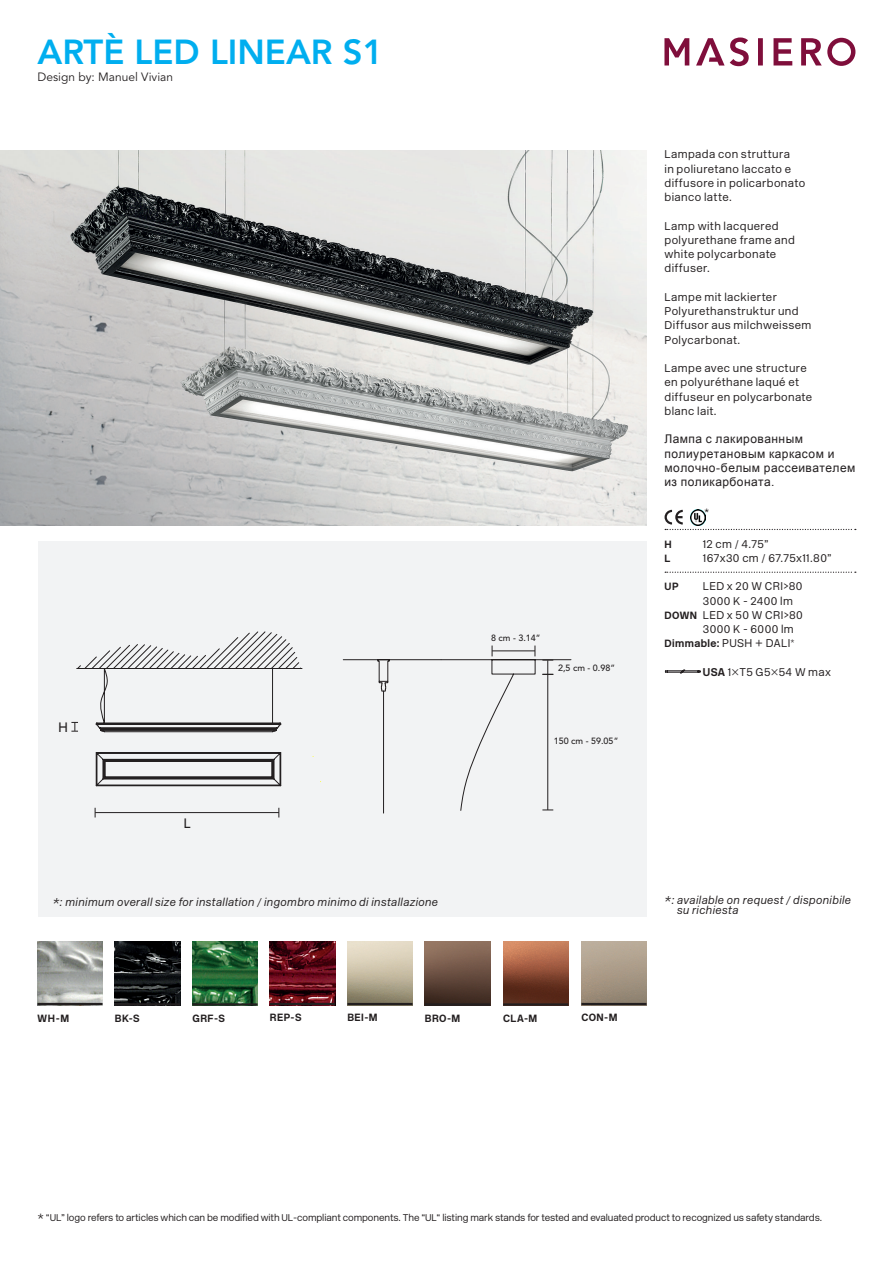
<style>
.page{position:relative;width:893px;height:1263px;background:#fff}
.page>*{position:absolute;margin:0;border:0;box-sizing:border-box;transform-origin:0 0}
.t1{font:800 34.5px "Avenir LT Std";color:#00aeef}
.t2{font:500 13.5px "Avenir LT Std";color:#231f20}
.t3{font:12px/14.2px "Arial";letter-spacing:.04em;color:#231f20}
.t4{font:12px "Avenir LT Std";color:#231f20}
.t5{font:300 11.25px/14.2px "New Rail Alphabet";letter-spacing:.035em;color:#231f20}
.t6{font:italic 300 11.25px/10.5px "New Rail Alphabet";letter-spacing:.035em;color:#231f20}
.t7{font:700 10.5px "New Rail Alphabet";letter-spacing:.04em;color:#231f20}
.t8{font:10.5px "Avenir LT Std";color:#231f20}
.t9{font:300 9.75px "New Rail Alphabet";letter-spacing:-.01em;color:#231f20}
.t10{font:500 9px "Avenir LT Std";color:#231f20}
.s1{font-weight:700;font-size:10.5px}
.s2{font-weight:300;font-size:11.25px}
.s3{font-weight:700}
.s4{font-size:10.5px}
</style>
<div class="page">
<svg style="left:664px;top:38px;width:191px;height:28px"></svg>
<img style="left:115px;top:942px;width:65px;height:61px">
<hr style="left:115px;top:1003px;width:65px;height:2px;background:#231f20">
<img style="left:38px;top:941px;width:65px;height:62px">
<hr style="left:38px;top:1003px;width:65px;height:2px;background:#231f20">
<img style="left:192px;top:942px;width:66px;height:61px">
<hr style="left:192px;top:1003px;width:66px;height:3px;background:#231f20">
<img style="left:270px;top:941px;width:65px;height:62px">
<hr style="left:270px;top:1003px;width:65px;height:2px;background:#231f20">
<img style="left:347px;top:941px;width:65px;height:62px">
<img style="left:425px;top:942px;width:65px;height:61px">
<img style="left:503px;top:942px;width:65px;height:61px">
<img style="left:581px;top:941px;width:65px;height:62px">
<hr style="left:347px;top:1003px;width:65px;height:2px;background:#231f20">
<hr style="left:425px;top:1003px;width:65px;height:3px;background:#231f20">
<hr style="left:503px;top:1003px;width:65px;height:3px;background:#231f20">
<hr style="left:581px;top:1003px;width:65px;height:2px;background:#231f20">
<img style="left:0;top:150px;width:646px;height:375px">
<div style="left:38px;top:542px;width:608px;height:375px;background:#f2f3f4"></div>
<hr style="left:95px;top:812px;width:184px;height:1px;background:#231f20">
<svg style="left:71px;top:631px;width:230px;height:155px"></svg>
<hr style="left:77px;top:668px;width:225px;height:1px;background:#231f20">
<svg style="left:664px;top:510px;width:192px;height:20px"></svg>
<svg style="left:665px;top:572px;width:191px;height:1px"></svg>
<svg style="left:665px;top:669px;width:36px;height:4px"></svg>
<svg style="left:343px;top:645px;width:228px;height:168px"></svg>
<h1 class="t1" style="left:38px;top:31px;width:347px">ARTÈ LED LINEAR S1</h1>
<p class="t4" style="left:37px;top:70px;width:137px">Design by: Manuel Vivian</p>
<p class="t2" style="left:58px;top:719px;width:12px">H</p>
<p class="t2" style="left:183px;top:815px;width:9px">L</p>
<p class="t6" style="left:53px;top:897px;width:387px">*: minimum overall size for installation / ingombro minimo di installazione</p>
<p class="t10" style="left:491px;top:633px;width:51px">8 cm - 3.14”</p>
<p class="t10" style="left:558px;top:662px;width:59px">2,5 cm - 0.98”</p>
<p class="t10" style="left:554px;top:736px;width:66px">150 cm - 59.05”</p>
<p class="t7" style="left:38px;top:1011px;width:33px">WH-M</p>
<p class="t7" style="left:115px;top:1011px;width:26px">BK-S</p>
<p class="t7" style="left:192px;top:1011px;width:34px">GRF-S</p>
<p class="t7" style="left:270px;top:1011px;width:33px">REP-S</p>
<p class="t7" style="left:347px;top:1011px;width:32px">BEI-M</p>
<p class="t7" style="left:425px;top:1011px;width:37px">BRO-M</p>
<p class="t7" style="left:503px;top:1011px;width:36px">CLA-M</p>
<p class="t7" style="left:581px;top:1011px;width:38px">CON-M</p>
<p class="t5" style="left:664px;top:147px;width:142px">Lampada con struttura<br>in poliuretano laccato e diffusore in policarbonato bianco latte.</p>
<p class="t5" style="left:664px;top:218px;width:132px">Lamp with lacquered polyurethane frame and white polycarbonate diffuser.</p>
<p class="t5" style="left:664px;top:290px;width:148px">Lampe mit lackierter<br>Polyurethanstruktur und<br>Diffusor aus milchweissem<br>Polycarbonat.</p>
<p class="t5" style="left:664px;top:361px;width:149px">Lampe avec une structure en polyuréthane laqué et diffuseur en polycarbonate blanc lait.</p>
<p class="t3" style="left:664px;top:432px;width:192px">Лампа с лакированным полиуретановым каркасом и молочно-белым рассеивателем из поликарбоната.</p>
<p class="t8" style="left:704px;top:506px;width:6px">*</p>
<p class="t7" style="left:664px;top:537px;width:9px">H</p>
<p class="t5" style="left:703px;top:536px;width:67px">12 cm / 4.75”</p>
<p class="t7" style="left:664px;top:551px;width:8px">L</p>
<p class="t5" style="left:703px;top:551px;width:131px">167x30 cm / 67.75x11.80”</p>
<p class="t7" style="left:664px;top:580px;width:15px">UP</p>
<p class="t5" style="left:703px;top:579px;width:101px">LED x 20 W CRI&gt;80</p>
<p class="t5" style="left:703px;top:593px;width:92px">3000 K - 2400 lm</p>
<p class="t5" style="left:664px;top:608px;width:140px"><span class="s1">DOWN</span> LED x 50 W CRI&gt;80</p>
<p class="t5" style="left:703px;top:622px;width:93px">3000 K - 6000 lm</p>
<p class="t7" style="left:664px;top:637px;width:132px">Dimmable: <span class="s2">PUSH + DALI</span><sup>*</sup></p>
<p class="t5" style="left:703px;top:665px;width:130px"><span class="s3">USA</span> 1×T5 G5×54 W max</p>
<p class="t6" style="left:677px;top:895px;width:176px;text-indent:-13px">*: available on request / disponibile su richiesta</p>
<p class="t9" style="left:38px;top:1211px;width:786px"><span class="s4">*</span> “UL” logo refers to articles which can be modified with UL-compliant components. The “UL“ listing mark stands for tested and evaluated product to recognized us safety standards.</p>
</div>
